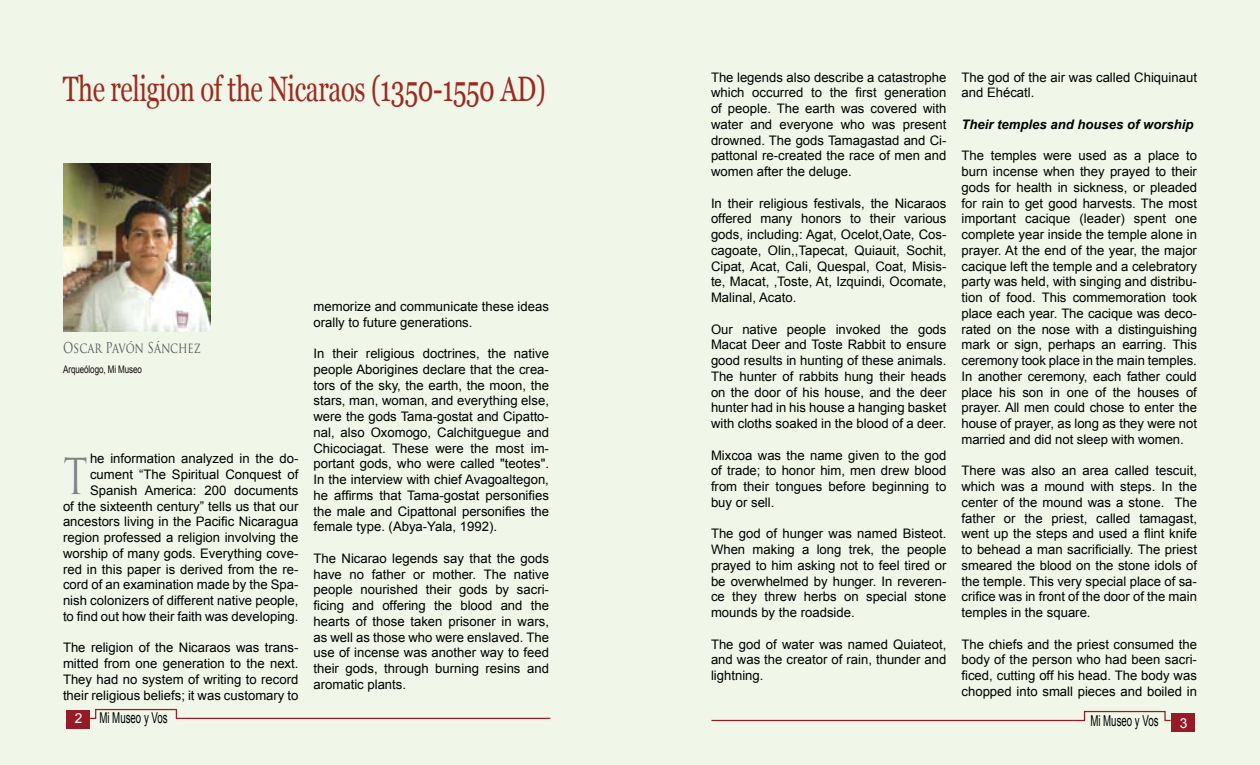
<style>
.page{position:relative;width:1260px;height:765px;background:#fff}
.page>*{position:absolute;margin:0;border:0;box-sizing:border-box;transform-origin:0 0}
.t1{font:48.25px "Trajan Pro";color:#808285;scale:.72 1}
.t2{font:35.38px "Georgia";letter-spacing:-.015em;color:#9d2a21;scale:.72 1}
.t3{font:15px "Arial";color:#000;scale:.64 1}
.t4{font:14.62px "Trajan Pro";color:#58595b;scale:.77 1}
.t5{font:13.75px "Arial";color:#fff}
.t6{font:13.12px/15.8px "Arial";color:#000;text-align:justify}
.t7{font:italic 700 13.12px "Arial";color:#000}
.t8{font:10.38px "Arial";letter-spacing:-.01em;color:#0f0708;scale:.77 1}
.s1{font-size:13.75px;color:#fff}
</style>
<div class="page">
<div style="left:630px;top:0;width:630px;height:765px;background:#f0f7e8"></div>
<div style="left:0;top:0;width:630px;height:765px;background:#f0f7e8"></div>
<div style="left:67px;top:710px;width:23px;height:18px;background:#971b27"></div>
<svg style="left:90px;top:708px;width:461px;height:11px"></svg>
<svg style="left:711px;top:710px;width:461px;height:12px"></svg>
<div style="left:1171px;top:714px;width:24px;height:18px;background:#971b27"></div>
<img style="left:64px;top:163px;width:147px;height:168px">
<h2 class="t2" style="left:63px;top:68px;width:672px">The religion of the Nicaraos (1350-1550 AD)</h2>
<p class="t4" style="left:63px;top:339px;width:180px">Oscar Pavón Sánchez</p>
<p class="t8" style="left:63px;top:362px;width:104px">Arqueólogo, Mi Museo</p>
<p class="t6" style="left:63px;top:451px;width:237px;text-align:right">he information analyzed in the do&shy;cument “The Spiritual Conquest of Spanish America: 200 documents<br>of the sixteenth century” tells us that our ancestors living in the Pacific Nicaragua region professed a religion involving the worship of many gods. Everything cove&shy;red in this paper is derived from the re&shy;cord of an examination made by the Spa&shy;nish colonizers of different native people, to find out how their faith was developing.</p>
<p class="t6" style="left:63px;top:640px;width:237px">The religion of the Nicaraos was trans&shy;mitted from one generation to the next.<br>They had no system of writing to record their religious beliefs; it was customary to</p>
<h1 class="t1" style="left:63px;top:446px;width:35px">T</h1>
<p class="t6" style="left:314px;top:298px;width:237px">memorize and communicate these ideas orally to future generations.</p>
<p class="t6" style="left:314px;top:346px;width:237px">In their religious doctrines, the native people Aborigines declare that the crea&shy;tors of the sky, the earth, the moon, the stars, man, woman, and everything else, were the gods Tama-gostat and Cipatto&shy;nal, also Oxomogo, Calchitguegue and Chicociagat. These were the most im&shy;portant gods, who were called "teotes".<br>In the interview with chief Avagoaltegon, he affirms that Tama-gostat personifies the male and Cipattonal personifies the female type. (Abya-Yala, 1992).</p>
<p class="t6" style="left:314px;top:550px;width:237px">The Nicarao legends say that the gods have no father or mother. The native people nourished their gods by sacri&shy;ficing and offering the blood and the hearts of those taken prisoner in wars, as well as those who were enslaved. The use of incense was another way to feed their gods, through burning resins and aromatic plants.</p>
<p class="t6" style="left:711px;top:69px;width:237px">The legends also describe a catastrophe which occurred to the first generation of people. The earth was covered with water and everyone who was present drowned. The gods Tamagastad and Ci&shy;pattonal re-created the race of men and women after the deluge.</p>
<p class="t6" style="left:711px;top:195px;width:237px">In their religious festivals, the Nicaraos offered many honors to their various gods, including: Agat, Ocelot,Oate, Cos&shy;cagoate, Olin,,Tapecat, Quiauit, Sochit, Cipat, Acat, Cali, Quespal, Coat, Misis&shy;te, Macat, ,Toste, At, Izquindi, Ocomate, Malinal, Acato.</p>
<p class="t6" style="left:711px;top:321px;width:237px">Our native people invoked the gods Macat Deer and Toste Rabbit to ensure good results in hunting of these animals.<br>The hunter of rabbits hung their heads on the door of his house, and the deer hunter had in his house a hanging basket with cloths soaked in the blood of a deer.</p>
<p class="t6" style="left:711px;top:447px;width:237px">Mixcoa was the name given to the god of trade; to honor him, men drew blood from their tongues before beginning to buy or sell.</p>
<p class="t6" style="left:711px;top:526px;width:237px">The god of hunger was named Bisteot.<br>When making a long trek, the people prayed to him asking not to feel tired or be overwhelmed by hunger. In reveren&shy;ce they threw herbs on special stone mounds by the roadside.</p>
<p class="t6" style="left:711px;top:636px;width:237px">The god of water was named Quiateot, and was the creator of rain, thunder and lightning.</p>
<p class="t6" style="left:962px;top:69px;width:237px">The god of the air was called Chiquinaut and Ehécatl.</p>
<p class="t7" style="left:962px;top:115px;width:233px">Their temples and houses of worship</p>
<p class="t6" style="left:962px;top:148px;width:237px">The temples were used as a place to burn incense when they prayed to their gods for health in sickness, or pleaded for rain to get good harvests. The most important cacique (leader) spent one complete year inside the temple alone in prayer. At the end of the year, the major cacique left the temple and a celebratory party was held, with singing and distribu&shy;tion of food. This commemoration took place each year. The cacique was deco&shy;rated on the nose with a distinguishing mark or sign, perhaps an earring. This ceremony took place in the main temples.<br>In another ceremony, each father could place his son in one of the houses of prayer. All men could chose to enter the house of prayer, as long as they were not married and did not sleep with women.</p>
<p class="t6" style="left:962px;top:463px;width:237px">There was also an area called tescuit, which was a mound with steps. In the center of the mound was a stone. The father or the priest, called tamagast, went up the steps and used a flint knife to behead a man sacrificially. The priest smeared the blood on the stone idols of the temple. This very special place of sa&shy;crifice was in front of the door of the main temples in the square.</p>
<p class="t6" style="left:962px;top:636px;width:237px">The chiefs and the priest consumed the body of the person who had been sacri&shy;ficed, cutting off his head. The body was chopped into small pieces and boiled in</p>
<p class="t3" style="left:75px;top:708px;width:146px"><span class="s1">2</span> Mi Museo y Vos</p>
<p class="t3" style="left:1090px;top:711px;width:108px">Mi Museo y Vos</p>
<p class="t5" style="left:1180px;top:714px;width:9px">3</p>
</div>
